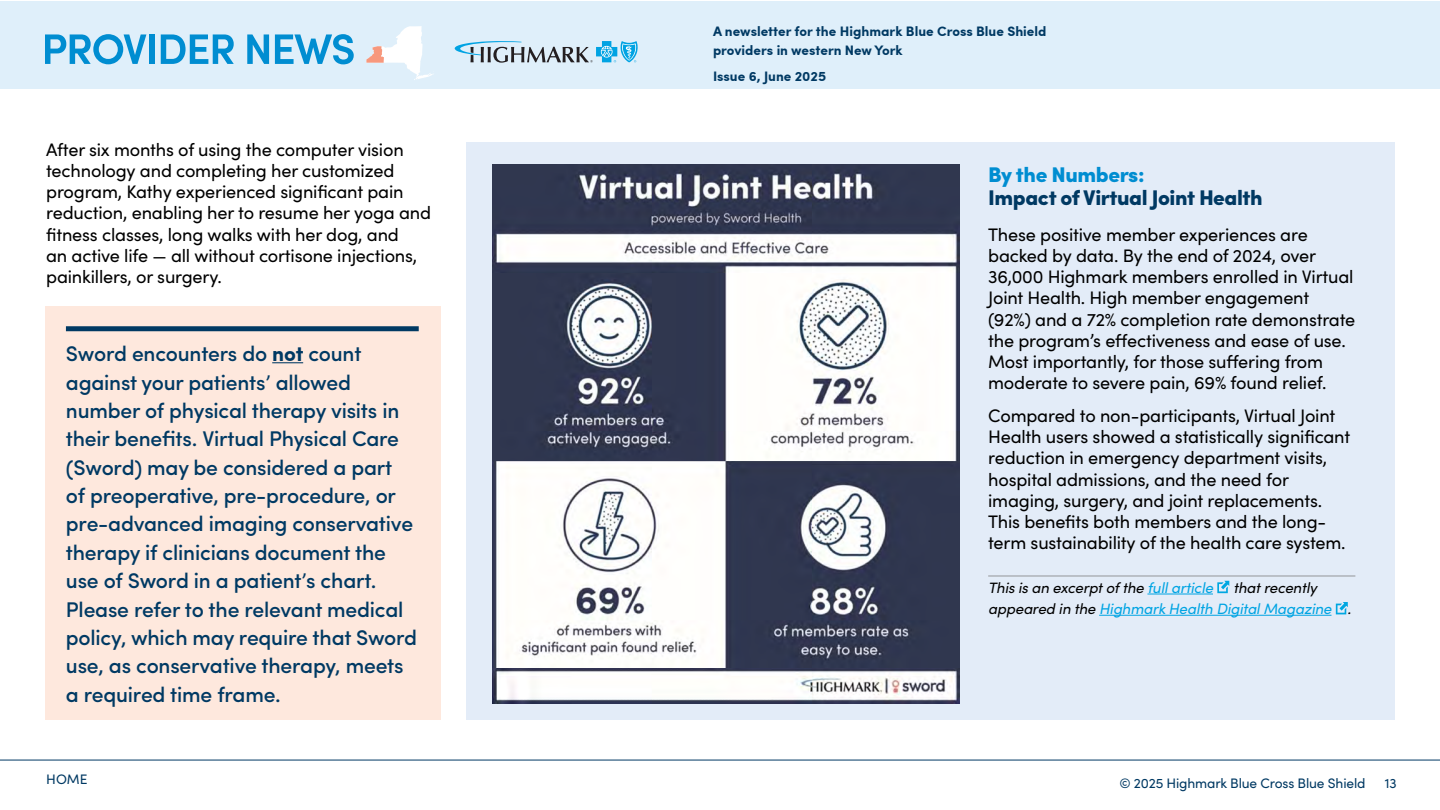
<style>
.page{position:relative;width:1440px;height:810px;background:#fff}
.page>*{position:absolute;margin:0;border:0;box-sizing:border-box;transform-origin:0 0}
.t1{font:500 21.25px/28.4px "Sofia Pro";letter-spacing:-.01em;color:#003963}
.t2{font:900 21.25px "Sofia Pro";letter-spacing:-.02em;color:#003963}
.t3{font:900 21.25px "Sofia Pro";letter-spacing:-.02em;color:#008dd1}
.t4{font:18.12px/21.2px "Sofia Pro";letter-spacing:-.01em;color:#000}
.t5{font:italic 15px/21.2px "Sofia Pro";letter-spacing:-.01em;color:#00a4e3}
.t6{font:italic 15px "Sofia Pro";letter-spacing:-.01em;color:#000}
.t7{font:700 13.75px/18.8px "Sofia Pro";color:#003963}
.t8{font:13.75px "Sofia Pro";letter-spacing:-.01em;color:#003963}
.s1{font-weight:700}
.s2{color:#00a4e3}
.s3{color:#000}
</style>
<div class="page">
<div style="left:0;top:1px;width:1440px;height:88px;background:#dfeffa"></div>
<hr style="left:0;top:760px;width:1440px;height:1px;background:#003963">
<svg style="left:455px;top:41px;width:183px;height:22px"></svg>
<svg style="left:45px;top:34px;width:101px;height:30px"></svg>
<div style="left:149px;top:34px;width:6px;height:30px;background:#008dd1"></div>
<svg style="left:161px;top:34px;width:73px;height:30px"></svg>
<svg style="left:247px;top:34px;width:22px;height:30px"></svg>
<svg style="left:275px;top:34px;width:79px;height:30px"></svg>
<svg style="left:366px;top:26px;width:67px;height:54px"></svg>
<div style="left:466px;top:142px;width:929px;height:578px;background:#e3ecf8"></div>
<hr style="left:988px;top:576px;width:367px;height:1px;background:#939598">
<hr style="left:1147px;top:594px;width:66px;height:1px;background:#00a4e3">
<hr style="left:1099px;top:615px;width:233px;height:1px;background:#00a4e3">
<svg style="left:1217px;top:581px;width:12px;height:12px"></svg>
<svg style="left:1336px;top:602px;width:12px;height:12px"></svg>
<img style="left:492px;top:164px;width:468px;height:539px">
<div style="left:45px;top:306px;width:396px;height:414px;background:#fee8dd"></div>
<hr style="left:272px;top:362px;width:31px;height:1px;background:#003963">
<div style="left:66px;top:326px;width:353px;height:5px;background:#003963"></div>
<p class="t4" style="left:46px;top:138px;width:386px">After six months of using the computer vision technology and completing her customized program, Kathy experienced significant pain reduction, enabling her to resume her yoga and fitness classes, long walks with her dog, and<br>an active life — all without cortisone injections, painkillers, or surgery.</p>
<p class="t1" style="left:66px;top:338px;width:353px">Sword encounters do <span class="s1">not</span> count against your patients’ allowed number of physical therapy visits in their benefits. Virtual Physical Care (Sword) may be considered a part<br>of preoperative, pre-procedure, or pre-advanced imaging conservative therapy if clinicians document the use of Sword in a patient’s chart.<br>Please refer to the relevant medical policy, which may require that Sword use, as conservative therapy, meets a required time frame.</p>
<p class="t7" style="left:713px;top:21px;width:335px">A newsletter for the Highmark Blue Cross Blue Shield providers in western New York</p>
<p class="t7" style="left:713px;top:66px;width:115px">Issue 6, June 2025</p>
<p class="t3" style="left:988px;top:157px;width:158px">By the Numbers:</p>
<p class="t2" style="left:988px;top:181px;width:276px">Impact of Virtual Joint Health</p>
<p class="t4" style="left:988px;top:223px;width:369px">These positive member experiences are backed by data. By the end of 2024, over 36,000 Highmark members enrolled in Virtual Joint Health. High member engagement (92%) and a 72% completion rate demonstrate the program’s effectiveness and ease of use.<br>Most importantly, for those suffering from moderate to severe pain, 69% found relief.</p>
<p class="t4" style="left:988px;top:404px;width:364px">Compared to non-participants, Virtual Joint Health users showed a statistically significant reduction in emergency department visits, hospital admissions, and the need for imaging, surgery, and joint replacements.<br>This benefits both members and the long&shy;term sustainability of the health care system.</p>
<p class="t6" style="left:988px;top:577px;width:226px">This is an excerpt of the <span class="s2">full article</span></p>
<p class="t5" style="left:988px;top:576px;width:365px;text-indent:245px"><span class="s3">that recently appeared in the</span> Highmark Health Digital Magazine <span class="s3">.</span></p>
<p class="t8" style="left:46px;top:770px;width:43px">HOME</p>
<p class="t8" style="left:1119px;top:773px;width:248px">© 2025 Highmark Blue Cross Blue Shield</p>
<p class="t8" style="left:1385px;top:773px;width:13px">13</p>
</div>
